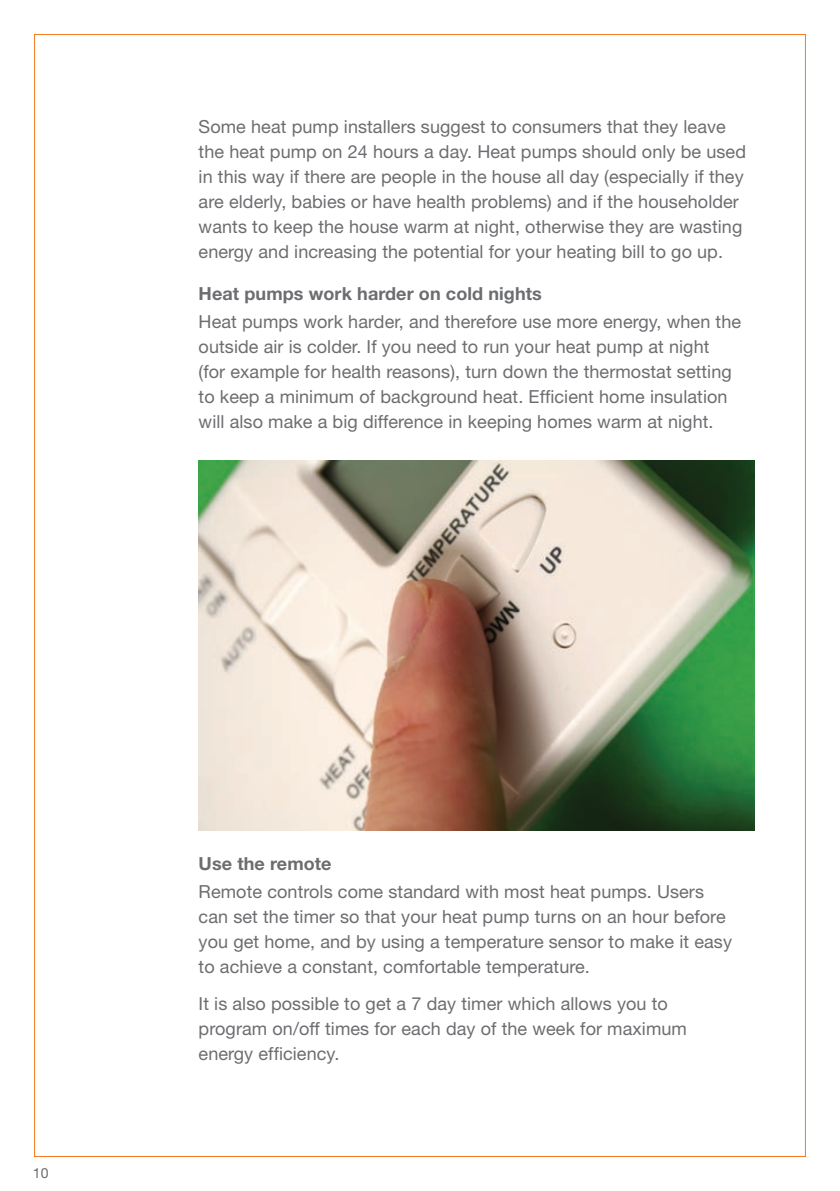
<style>
.page{position:relative;width:840px;height:1191px;background:#fff}
.page>*{position:absolute;margin:0;border:0;box-sizing:border-box;transform-origin:0 0}
._03_00_Body{font:18px/25px "Helvetica Neue";letter-spacing:.005em;color:#6c6d70}
._04_00_Grey_Bold_Bod{font:18px/25px "Helvetica Neue";letter-spacing:.005em;color:#6c6d70}
._04_00_Grey_Bold_Bod-2{font:700 18px "Helvetica Neue";letter-spacing:.005em;color:#6c6d70}
.t1{font:14px "Helvetica Neue";color:#6c6d70}
</style>
<div class="page">
<img style="left:198px;top:460px;width:556px;height:370px">
<p class="_04_00_Grey_Bold_Bod" style="left:198px;top:114px;width:548px">Some heat pump installers suggest to consumers that they leave the heat pump on 24 hours a day. Heat pumps should only be used in this way if there are people in the house all day (especially if they are elderly, babies or have health problems) and if the householder wants to keep the house warm at night, otherwise they are wasting energy and increasing the potential for your heating bill to go up.</p>
<p class="_04_00_Grey_Bold_Bod-2" style="left:198px;top:283px;width:344px">Heat pumps work harder on cold nights</p>
<p class="_03_00_Body" style="left:198px;top:309px;width:543px">Heat pumps work harder, and therefore use more energy, when the outside air is colder. If you need to run your heat pump at night<br>(for example for health reasons), turn down the thermostat setting to keep a minimum of background heat. Efficient home insulation will also make a big difference in keeping homes warm at night.</p>
<p class="t1" style="left:33px;top:1165px;width:17px">10</p>
<p class="_04_00_Grey_Bold_Bod-2" style="left:198px;top:853px;width:134px">Use the remote</p>
<p class="_03_00_Body" style="left:198px;top:879px;width:534px">Remote controls come standard with most heat pumps. Users can set the timer so that your heat pump turns on an hour before you get home, and by using a temperature sensor to make it easy to achieve a constant, comfortable temperature.</p>
<p class="_03_00_Body" style="left:198px;top:990px;width:489px">It is also possible to get a 7 day timer which allows you to program on/off times for each day of the week for maximum energy efficiency.</p>
</div>
